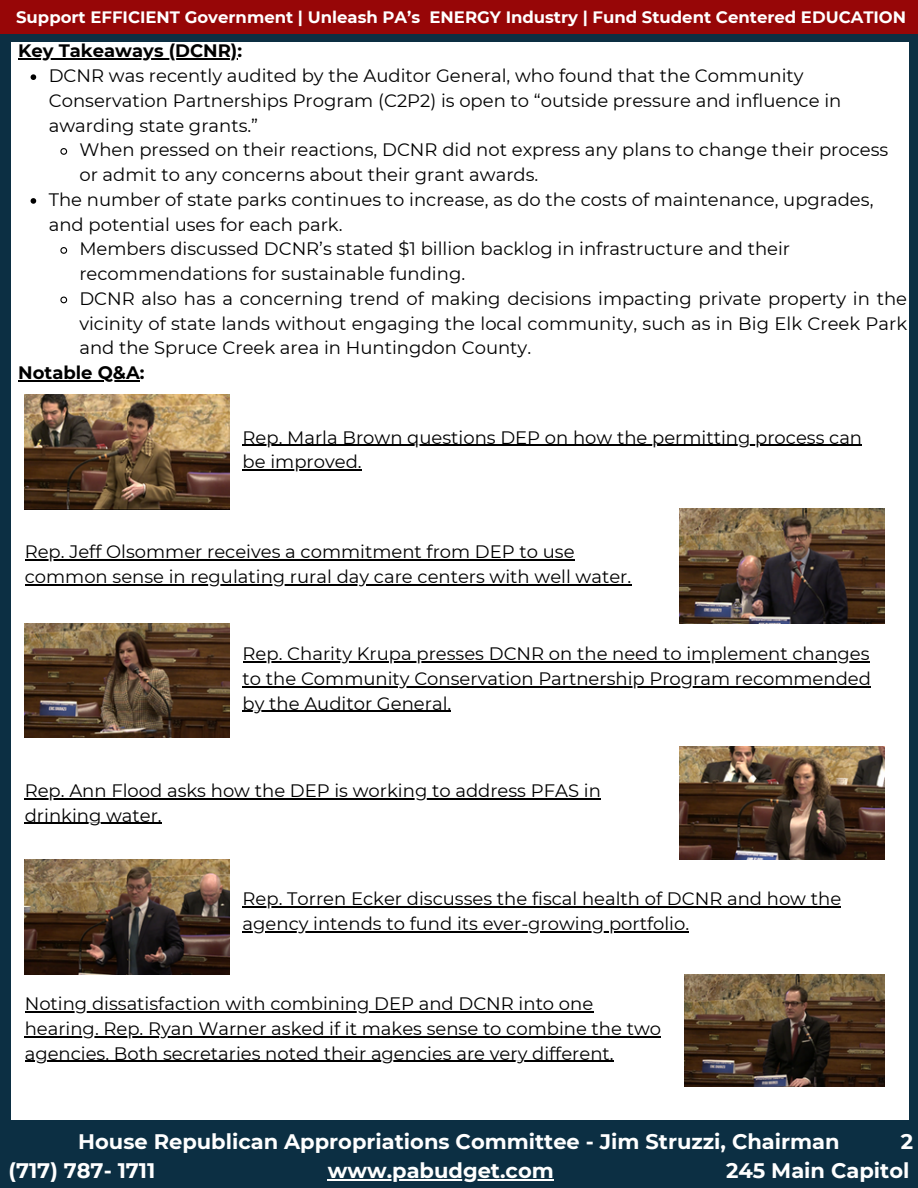
<style>
.page{position:relative;width:918px;height:1188px;background:#0c2f43}
.page>*{position:absolute;margin:0;border:0;box-sizing:border-box;transform-origin:0 0}
.t1{font:700 21px/29.2px "Montserrat";color:#fff}
.t2{font:18px/24.8px "Montserrat";color:#000}
.t3{font:700 18px "Montserrat";color:#000}
.t4{font:700 16.5px "Montserrat";color:#fff}
</style>
<div class="page">
<div style="left:11px;top:42px;width:898px;height:1078px;background:#fff"></div>
<div style="left:0;top:0;width:918px;height:34px;background:#970607"></div>
<img style="left:25px;top:394px;width:204px;height:115px">
<img style="left:680px;top:509px;width:204px;height:114px">
<img style="left:25px;top:624px;width:204px;height:113px">
<img style="left:680px;top:746px;width:204px;height:114px">
<img style="left:25px;top:860px;width:204px;height:115px">
<img style="left:684px;top:974px;width:200px;height:113px">
<hr style="left:328px;top:1179px;width:226px;height:1px;background:#fff">
<hr style="left:18px;top:380px;width:122px;height:1px;background:#000">
<hr style="left:18px;top:59px;width:219px;height:1px;background:#000">
<svg style="left:31px;top:74px;width:5px;height:6px"></svg>
<svg style="left:60px;top:148px;width:8px;height:7px"></svg>
<svg style="left:31px;top:198px;width:5px;height:6px"></svg>
<svg style="left:60px;top:247px;width:8px;height:7px"></svg>
<svg style="left:60px;top:296px;width:8px;height:8px"></svg>
<hr style="left:243px;top:445px;width:619px;height:1px;background:#000">
<hr style="left:243px;top:469px;width:119px;height:2px;background:#000">
<hr style="left:25px;top:559px;width:550px;height:2px;background:#000">
<hr style="left:25px;top:584px;width:606px;height:1px;background:#000">
<hr style="left:243px;top:661px;width:627px;height:1px;background:#000">
<hr style="left:243px;top:686px;width:628px;height:1px;background:#000">
<hr style="left:243px;top:711px;width:208px;height:1px;background:#000">
<hr style="left:25px;top:798px;width:576px;height:1px;background:#000">
<hr style="left:25px;top:823px;width:137px;height:1px;background:#000">
<hr style="left:243px;top:906px;width:598px;height:2px;background:#000">
<hr style="left:243px;top:931px;width:446px;height:1px;background:#000">
<hr style="left:25px;top:1011px;width:568px;height:1px;background:#000">
<hr style="left:25px;top:1036px;width:636px;height:1px;background:#000">
<hr style="left:25px;top:1061px;width:589px;height:1px;background:#000">
<h2 class="t4" style="left:16px;top:7px;width:892px">Support EFFICIENT Government | Unleash PA’s ENERGY Industry | Fund Student Centered EDUCATION</h2>
<p class="t3" style="left:18px;top:40px;width:225px">Key Takeaways (DCNR):</p>
<p class="t2" style="left:49px;top:63px;width:794px">DCNR was recently audited by the Auditor General, who found that the Community<br>Conservation Partnerships Program (C2P2) is open to “outside pressure and influence in awarding state grants.”</p>
<p class="t2" style="left:79px;top:138px;width:810px">When pressed on their reactions, DCNR did not express any plans to change their process or admit to any concerns about their grant awards.</p>
<p class="t2" style="left:49px;top:187px;width:826px">The number of state parks continues to increase, as do the costs of maintenance, upgrades, and potential uses for each park.</p>
<h2 class="t2" style="left:79px;top:237px;width:712px">Members discussed DCNR’s stated $1 billion backlog in infrastructure and their recommendations for sustainable funding.</h2>
<p class="t2" style="left:79px;top:286px;width:829px;text-align:justify">DCNR also has a concerning trend of making decisions impacting private property in the vicinity of state lands without engaging the local community, such as in Big Elk Creek Park and the Spruce Creek area in Huntingdon County.</p>
<p class="t3" style="left:18px;top:362px;width:128px">Notable Q&amp;A:</p>
<p class="t2" style="left:243px;top:425px;width:621px">Rep. Marla Brown questions DEP on how the permitting process can</p>
<p class="t2" style="left:243px;top:450px;width:121px">be improved.</p>
<p class="t2" style="left:25px;top:539px;width:551px">Rep. Jeff Olsommer receives a commitment from DEP to use</p>
<p class="t2" style="left:25px;top:564px;width:608px">common sense in regulating rural day care centers with well water.</p>
<p class="t2" style="left:243px;top:641px;width:628px">Rep. Charity Krupa presses DCNR on the need to implement changes</p>
<p class="t2" style="left:243px;top:666px;width:630px">to the Community Conservation Partnership Program recommended</p>
<p class="t2" style="left:243px;top:691px;width:210px">by the Auditor General.</p>
<p class="t2" style="left:25px;top:778px;width:578px">Rep. Ann Flood asks how the DEP is working to address PFAS in</p>
<p class="t2" style="left:25px;top:803px;width:139px">drinking water.</p>
<p class="t2" style="left:243px;top:887px;width:600px">Rep. Torren Ecker discusses the fiscal health of DCNR and how the</p>
<p class="t2" style="left:243px;top:911px;width:448px">agency intends to fund its ever-growing portfolio.</p>
<h1 class="t2" style="left:25px;top:991px;width:570px">Noting dissatisfaction with combining DEP and DCNR into one</h1>
<p class="t2" style="left:25px;top:1016px;width:638px">hearing. Rep. Ryan Warner asked if it makes sense to combine the two</p>
<p class="t2" style="left:25px;top:1041px;width:590px">agencies. Both secretaries noted their agencies are very different.</p>
<p class="t1" style="left:9px;top:1127px;width:833px;text-indent:70px">House Republican Appropriations Committee - Jim Struzzi, Chairman (717) 787- 1711</p>
<p class="t1" style="left:901px;top:1127px;width:14px">2</p>
<h2 class="t1" style="left:328px;top:1156px;width:228px">www.pabudget.com</h2>
<h2 class="t1" style="left:726px;top:1156px;width:185px">245 Main Capitol</h2>
</div>
